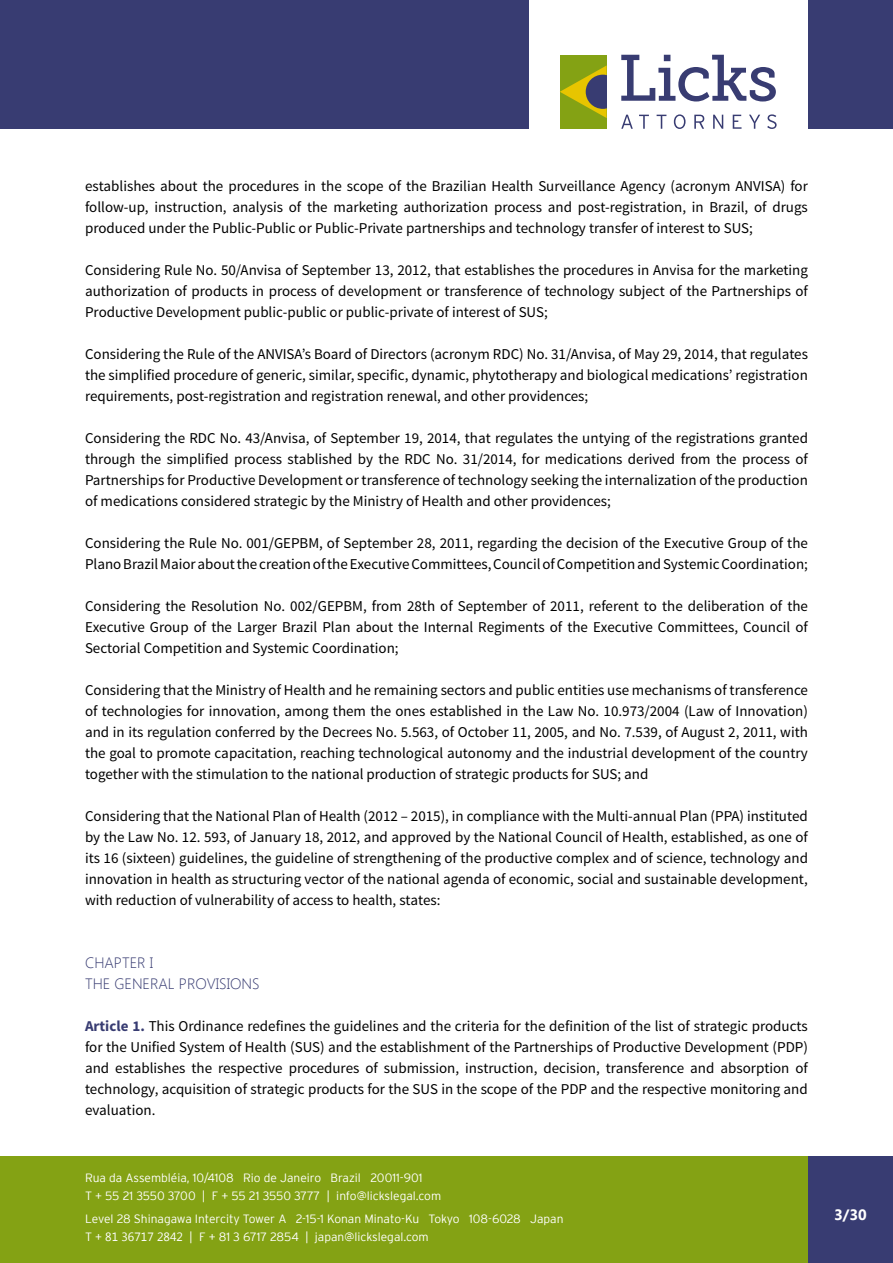
<style>
.page{position:relative;width:893px;height:1263px;background:#fff}
.page>*{position:absolute;margin:0;border:0;box-sizing:border-box;transform-origin:0 0}
.t1{font:15px/21px "Source Sans Pro";color:#000;text-align:justify}
.t2{font:300 15px/21px "Segoe UI";color:#383c72}
.t3{font:700 15px "Segoe UI";color:#fff}
.t4{font:300 12px/18px "Interstate";color:#fff}
.s1{font-weight:700;color:#383c72}
.s2{font-family:"Segoe UI";font-weight:400}
</style>
<div class="page">
<div style="left:0;top:1156px;width:893px;height:107px;background:#84a214"></div>
<div style="left:808px;top:1156px;width:85px;height:107px;background:#383c72"></div>
<svg style="left:621px;top:115px;width:12px;height:14px"></svg>
<svg style="left:639px;top:115px;width:10px;height:14px"></svg>
<svg style="left:657px;top:115px;width:9px;height:14px"></svg>
<svg style="left:674px;top:114px;width:11px;height:15px"></svg>
<svg style="left:694px;top:115px;width:10px;height:14px"></svg>
<svg style="left:713px;top:115px;width:10px;height:14px"></svg>
<svg style="left:733px;top:115px;width:8px;height:14px"></svg>
<svg style="left:749px;top:115px;width:11px;height:14px"></svg>
<svg style="left:767px;top:114px;width:10px;height:15px"></svg>
<svg style="left:621px;top:55px;width:155px;height:47px"></svg>
<div style="left:560px;top:55px;width:47px;height:74px;background:#84a214"></div>
<svg style="left:560px;top:65px;width:47px;height:53px"></svg>
<div style="left:0;top:0;width:528px;height:129px;background:#383c72"></div>
<div style="left:808px;top:0;width:85px;height:129px;background:#383c72"></div>
<p class="t1" style="left:85px;top:176px;width:724px">establishes about the procedures in the scope of the Brazilian Health Surveillance Agency (acronym ANVISA) for follow-up, instruction, analysis of the marketing authorization process and post-registration, in Brazil, of drugs produced under the Public-Public or Public-Private partnerships and technology transfer of interest to SUS;</p>
<p class="t1" style="left:85px;top:260px;width:724px">Considering Rule No. 50/Anvisa of September 13, 2012, that establishes the procedures in Anvisa for the marketing authorization of products in process of development or transference of technology subject of the Partnerships of Productive Development public-public or public-private of interest of SUS;</p>
<p class="t1" style="left:85px;top:344px;width:724px">Considering the Rule of the ANVISA’s Board of Directors (acronym RDC) No. 31/Anvisa, of May 29, 2014, that regulates the simplified procedure of generic, similar, specific, dynamic, phytotherapy and biological medications’ registration requirements, post-registration and registration renewal, and other providences;</p>
<p class="t1" style="left:85px;top:428px;width:724px">Considering the RDC No. 43/Anvisa, of September 19, 2014, that regulates the untying of the registrations granted through the simplified process stablished by the RDC No. 31/2014, for medications derived from the process of Partnerships for Productive Development or transference of technology seeking the internalization of the production of medications considered strategic by the Ministry of Health and other providences;</p>
<p class="t1" style="left:85px;top:533px;width:724px">Considering the Rule No. 001/GEPBM, of September 28, 2011, regarding the decision of the Executive Group of the<br>Plano Brazil Maior about the creation of the Executive Committees, Council of Competition and Systemic Coordination;</p>
<p class="t1" style="left:85px;top:596px;width:724px">Considering the Resolution No. 002/GEPBM, from 28th of September of 2011, referent to the deliberation of the Executive Group of the Larger Brazil Plan about the Internal Regiments of the Executive Committees, Council of Sectorial Competition and Systemic Coordination;</p>
<p class="t1" style="left:85px;top:680px;width:724px">Considering that the Ministry of Health and he remaining sectors and public entities use mechanisms of transference of technologies for innovation, among them the ones established in the Law No. 10.973/2004 (Law of Innovation) and in its regulation conferred by the Decrees No. 5.563, of October 11, 2005, and No. 7.539, of August 2, 2011, with the goal to promote capacitation, reaching technological autonomy and the industrial development of the country together with the stimulation to the national production of strategic products for SUS; and</p>
<p class="t1" style="left:85px;top:806px;width:724px">Considering that the National Plan of Health (2012 – 2015), in compliance with the Multi-annual Plan (PPA) instituted by the Law No. 12. 593, of January 18, 2012, and approved by the National Council of Health, established, as one of its 16 (sixteen) guidelines, the guideline of strengthening of the productive complex and of science, technology and innovation in health as structuring vector of the national agenda of economic, social and sustainable development, with reduction of vulnerability of access to health, states:</p>
<p class="t2" style="left:85px;top:952px;width:176px">CHAPTER I<br>THE GENERAL PROVISIONS</p>
<p class="t1" style="left:85px;top:1016px;width:724px"><span class="s1">Article 1.</span> This Ordinance redefines the guidelines and the criteria for the definition of the list of strategic products for the Unified System of Health (SUS) and the establishment of the Partnerships of Productive Development (PDP) and establishes the respective procedures of submission, instruction, decision, transference and absorption of technology, acquisition of strategic products for the SUS in the scope of the PDP and the respective monitoring and evaluation.</p>
<p class="t4" style="left:85px;top:1168px;width:358px">Rua da Assembléia, 10/4108 Rio de Janeiro Brazil 20011-901<br>T + 55 21 3550 3700 | F + 55 21 3550 3777 | info@lickslegal.com</p>
<p class="t4" style="left:85px;top:1210px;width:480px">Level 28 Shinagawa Intercity Tower A 2-15-1 Konan Minato-Ku Tokyo 108-6028 Japan<br>T + <span class="s2">81 36717 2842</span> | F + 81 3 6717 2854 | japan@lickslegal.com</p>
<p class="t3" style="left:834px;top:1204px;width:34px">3/30</p>
</div>
